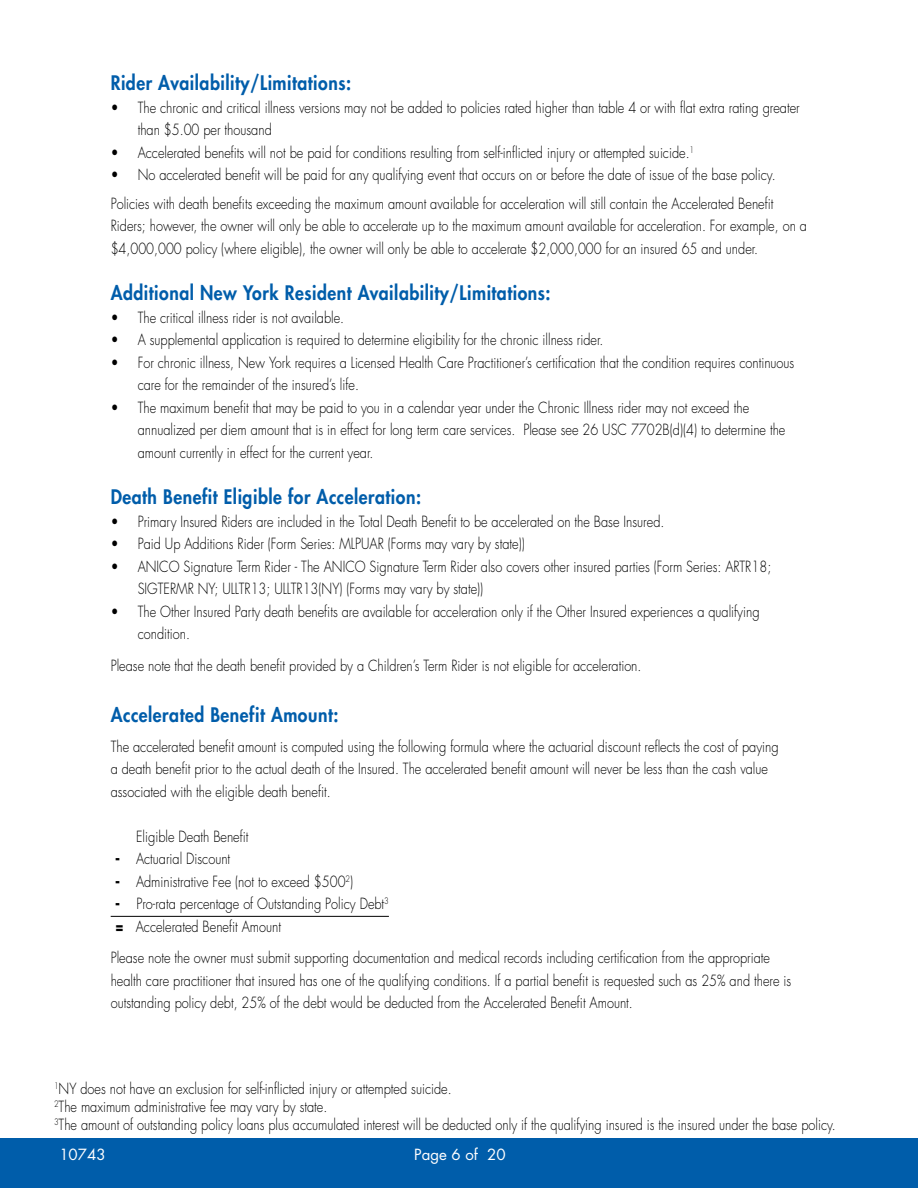
<style>
.page{position:relative;width:918px;height:1188px;background:#fff}
.page>*{position:absolute;margin:0;border:0;box-sizing:border-box;transform-origin:0 0}
.t1{font:800 19.5px "Futura";letter-spacing:.03em;color:#005daa;scale:.9 1}
.t2{font:300 15px/22.5px "Futura";color:#000;scale:.85 1}
.t3{font:15px "Futura";color:#fff}
.s1{font-weight:700}
</style>
<div class="page">
<div style="left:0;top:1139px;width:918px;height:49px;background:#005daa"></div>
<hr style="left:111px;top:916px;width:278px;height:1px;background:#000">
<h1 class="t1" style="left:111px;top:71px;width:269px">Rider Availability/Limitations:</h1>
<p class="t2" style="left:138px;top:97px;width:780px;text-indent:-27px">• The chronic and critical illness versions may not be added to policies rated higher than table 4 or with flat extra rating greater than $5.00 per thousand</p>
<p class="t2" style="left:111px;top:142px;width:688px">• Accelerated benefits will not be paid for conditions resulting from self-inflicted injury or attempted suicide.<sup>1</sup></p>
<p class="t2" style="left:111px;top:161px;width:784px;line-height:28.5px">• No accelerated benefit will be paid for any qualifying event that occurs on or before the date of issue of the base policy.<br>Policies with death benefits exceeding the maximum amount available for acceleration will still contain the Accelerated Benefit</p>
<p class="t2" style="left:111px;top:215px;width:821px">Riders; however, the owner will only be able to accelerate up to the maximum amount available for acceleration. For example, on a $4,000,000 policy (where eligible), the owner will only be able to accelerate $2,000,000 for an insured 65 and under.</p>
<h1 class="t1" style="left:111px;top:281px;width:490px">Additional New York Resident Availability/Limitations:</h1>
<p class="t2" style="left:111px;top:307px;width:276px">• The critical illness rider is not available.</p>
<p class="t2" style="left:111px;top:329px;width:581px">• A supplemental application is required to determine eligibility for the chronic illness rider.</p>
<p class="t2" style="left:138px;top:352px;width:774px;text-indent:-27px">• For chronic illness, New York requires a Licensed Health Care Practitioner’s certification that the condition requires continuous care for the remainder of the insured’s life.</p>
<p class="t2" style="left:138px;top:397px;width:764px;text-indent:-27px">• The maximum benefit that may be paid to you in a calendar year under the Chronic Illness rider may not exceed the annualized per diem amount that is in effect for long term care services. Please see 26 USC 7702B(d)(4) to determine the amount currently in effect for the current year.</p>
<h1 class="t1" style="left:111px;top:485px;width:346px">Death Benefit Eligible for Acceleration:</h1>
<p class="t2" style="left:111px;top:511px;width:653px">• Primary Insured Riders are included in the Total Death Benefit to be accelerated on the Base Insured.</p>
<p class="t2" style="left:111px;top:533px;width:489px">• Paid Up Additions Rider (Form Series: MLPUAR (Forms may vary by state))</p>
<p class="t2" style="left:138px;top:556px;width:747px;text-indent:-27px">• ANICO Signature Term Rider - The ANICO Signature Term Rider also covers other insured parties (Form Series: ARTR18;<br>SIGTERMR NY; ULLTR13; ULLTR13(NY) (Forms may vary by state))</p>
<p class="t2" style="left:138px;top:601px;width:733px;text-indent:-27px">• The Other Insured Party death benefits are available for acceleration only if the Other Insured experiences a qualifying condition.</p>
<p class="t2" style="left:111px;top:655px;width:626px">Please note that the death benefit provided by a Children’s Term Rider is not eligible for acceleration.</p>
<h1 class="t1" style="left:111px;top:702px;width:255px">Accelerated Benefit Amount:</h1>
<p class="t2" style="left:111px;top:736px;width:787px">The accelerated benefit amount is computed using the following formula where the actuarial discount reflects the cost of paying a death benefit prior to the actual death of the Insured. The accelerated benefit amount will never be less than the cash value associated with the eligible death benefit.</p>
<p class="t2" style="left:136px;top:826px;width:134px">Eligible Death Benefit</p>
<p class="t2" style="left:115px;top:848px;width:137px"><span class="s1">-</span> Actuarial Discount</p>
<p class="t2" style="left:115px;top:871px;width:282px"><span class="s1">-</span> Administrative Fee (not to exceed $500<sup>2</sup>)</p>
<p class="t2" style="left:115px;top:893px;width:324px"><span class="s1">-</span> Pro-rata percentage of Outstanding Policy Debt<sup>3 </sup><span class="s1">=</span> Accelerated Benefit Amount</p>
<p class="t2" style="left:111px;top:947px;width:802px">Please note the owner must submit supporting documentation and medical records including certification from the appropriate health care practitioner that insured has one of the qualifying conditions. If a partial benefit is requested such as 25% and there is outstanding policy debt, 25% of the debt would be deducted from the Accelerated Benefit Amount.</p>
<p class="t2" style="left:54px;top:1080px;width:921px;line-height:18px"><sup>1</sup>NY does not have an exclusion for self-inflicted injury or attempted suicide.<br><sup>2</sup>The maximum administrative fee may vary by state.<br><sup>3</sup>The amount of outstanding policy loans plus accumulated interest will be deducted only if the qualifying insured is the insured under the base policy.</p>
<p class="t3" style="left:59px;top:1145px;width:48px">10743</p>
<p class="t3" style="left:414px;top:1145px;width:93px">Page 6 of 20</p>
</div>
